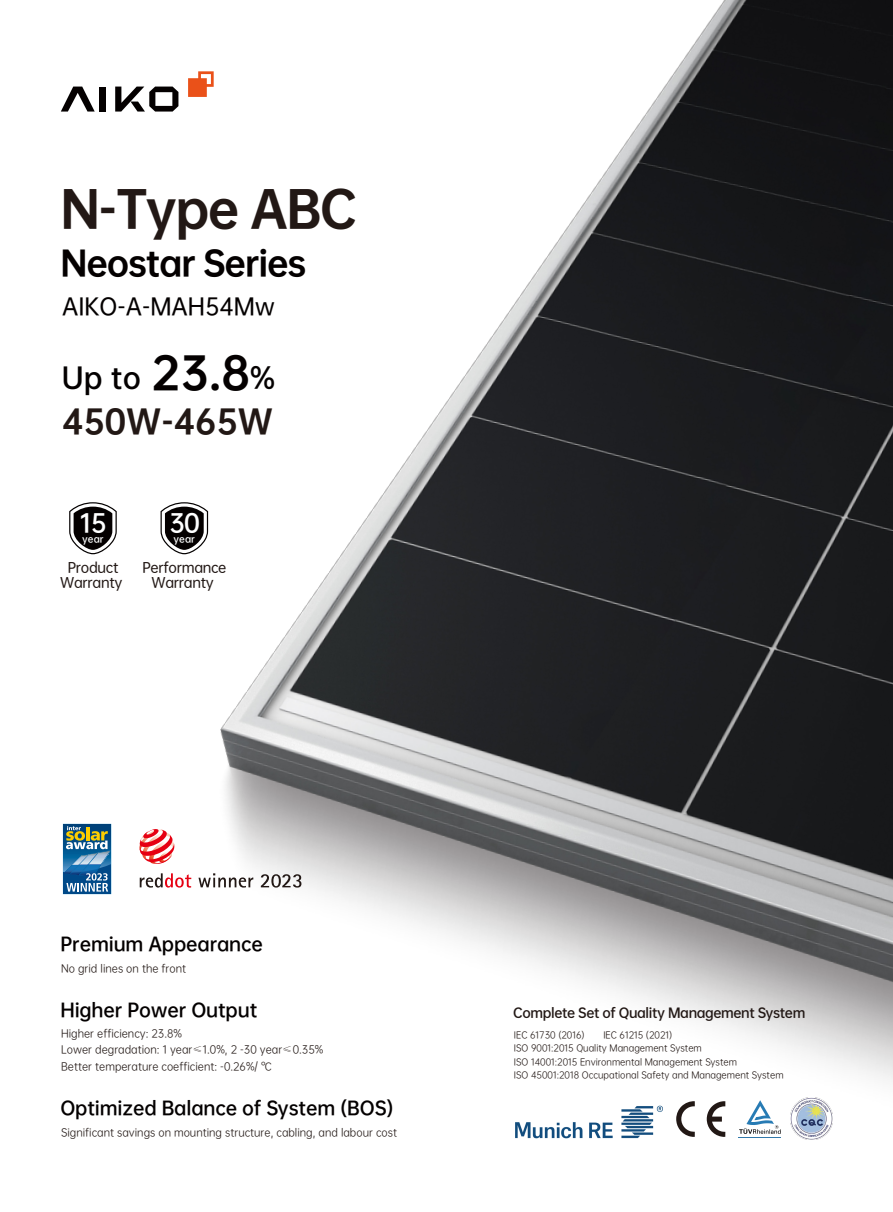
<style>
.page{position:relative;width:893px;height:1212px;background:#fff}
.page>*{position:absolute;margin:0;border:0;box-sizing:border-box;transform-origin:0 0}
.t1{font:48px "OPPO Sans H";letter-spacing:-.035em;color:#221815}
.t2{font:32.7px "OPPO Sans H";letter-spacing:-.035em;color:#040000}
.t3{font:31.5px "OPPO Sans H";color:#221815}
.t4{font:27.6px "OPPO Sans B";color:#040000}
.t5{font:24px "OPPO Sans B";color:#fff}
.t6{font:22.5px "OPPO Sans M";color:#040000}
.t7{font:18px "OPPO Sans B";letter-spacing:-.01em;color:#040000}
.t8{font:13.5px/15px "OPPO Sans M";letter-spacing:-.025em;color:#221815;text-align:center}
.t9{font:12.75px "OPPO Sans B";letter-spacing:-.03em;color:#221815}
.t10{font:10.5px/16.5px "OPPO Sans R";color:#221815}
.t11{font:9px/13.5px "OPPO Sans R";color:#221815}
.t12{font:9px "OPPO Sans B";color:#fff}
.s1{font-family:"OPPO Sans H";font-size:42.3px}
.s2{font-family:"Adobe Song Std";font-weight:300}
</style>
<div class="page">
<img style="left:79px;top:0;width:814px;height:1140px">
<svg style="left:707px;top:1101px;width:18px;height:36px"></svg>
<svg style="left:676px;top:1101px;width:19px;height:36px"></svg>
<svg style="left:739px;top:1100px;width:42px;height:34px"></svg>
<hr style="left:738px;top:1137px;width:43px;height:1px;background:#3278aa">
<img style="left:790px;top:1097px;width:42px;height:42px">
<svg style="left:69px;top:502px;width:48px;height:52px"></svg>
<img style="left:513px;top:1104px;width:150px;height:36px">
<svg style="left:61px;top:87px;width:34px;height:25px"></svg>
<div style="left:100px;top:87px;width:6px;height:25px;background:#040000"></div>
<svg style="left:115px;top:87px;width:63px;height:25px"></svg>
<svg style="left:188px;top:71px;width:26px;height:26px"></svg>
<svg style="left:198px;top:873px;width:103px;height:14px"></svg>
<svg style="left:140px;top:873px;width:51px;height:14px"></svg>
<svg style="left:139px;top:829px;width:35px;height:35px"></svg>
<svg style="left:63px;top:824px;width:48px;height:70px;background:#4b7e99"></svg>
<h1 class="t1" style="left:61px;top:166px;width:298px">N-Type ABC</h1>
<h2 class="t2" style="left:61px;top:234px;width:247px">Neostar Series</h2>
<h3 class="t6" style="left:62px;top:288px;width:215px">AIKO-A-MAH54Mw</h3>
<h3 class="t4" style="left:62px;top:354px;width:215px">Up to <span class="s1">23.8</span>%</h3>
<h3 class="t3" style="left:62px;top:393px;width:212px">450W-465W</h3>
<h3 class="t5" style="left:80px;top:502px;width:28px">15</h3>
<p class="t12" style="left:82px;top:531px;width:23px">year</p>
<p class="t8" style="left:60px;top:559px;width:64px">Product<br>Warranty</p>
<h3 class="t5" style="left:169px;top:502px;width:32px">30</h3>
<p class="t12" style="left:174px;top:531px;width:23px">year</p>
<p class="t8" style="left:142px;top:559px;width:86px">Performance<br>Warranty</p>
<h3 class="t7" style="left:60px;top:929px;width:204px">Premium Appearance</h3>
<p class="t10" style="left:61px;top:959px;width:127px">No grid lines on the front</p>
<h3 class="t7" style="left:60px;top:994px;width:198px">Higher Power Output</h3>
<p class="t10" style="left:61px;top:1024px;width:264px">Higher efficiency: 23.8%<br>Lower degradation: 1 year<span class="s2">≤</span>1.0%, 2 -30 year<span class="s2">≤</span>0.35%<br>Better temperature coefficient: -0.26%/ ℃</p>
<h3 class="t7" style="left:60px;top:1093px;width:335px">Optimized Balance of System (BOS)</h3>
<p class="t10" style="left:61px;top:1123px;width:337px">Significant savings on mounting structure, cabling, and labour cost</p>
<p class="t9" style="left:513px;top:1002px;width:294px">Complete Set of Quality Management System</p>
<p class="t11" style="left:514px;top:1027px;width:72px">IEC 61730 (2016)</p>
<p class="t11" style="left:514px;top:1027px;width:271px;text-indent:89px">IEC 61215 (2021)<br>ISO 9001:2015 Quality Management System<br>ISO 14001:2015 Environmental Management System<br>ISO 45001:2018 Occupational Safety and Management System</p>
</div>
